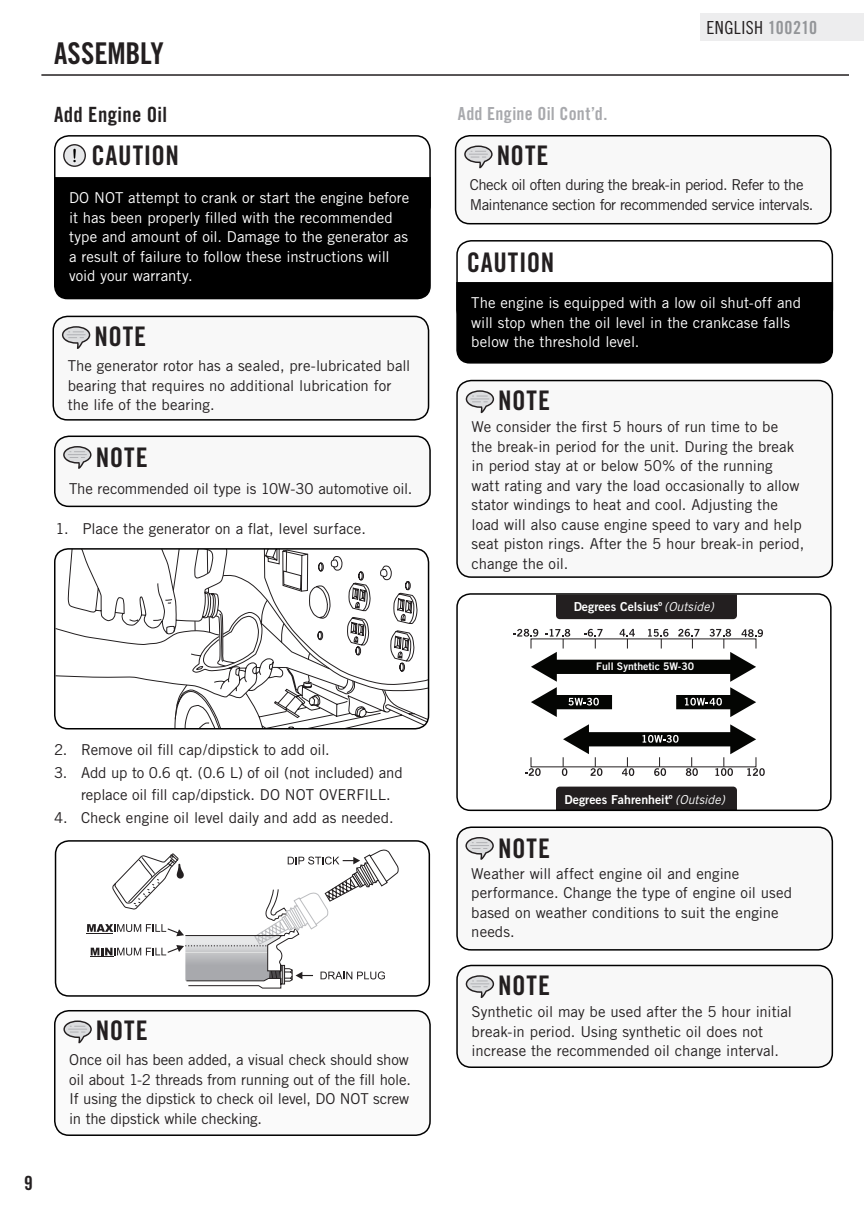
<style>
.page{position:relative;width:864px;height:1215px;background:#fff}
.page>*{position:absolute;margin:0;border:0;box-sizing:border-box;transform-origin:0 0}
.t1{font:30px "Trade Gothic Bold Cond Twenty";letter-spacing:-.005em;color:#231f20}
.t2{font:27px "Trade Gothic Bold Cond Twenty";letter-spacing:.025em;color:#231f20}
.t3{font:21px "Trade Gothic Bold Cond Twenty";letter-spacing:.015em;color:#231f20}
.t4{font:19.5px "Trade Gothic Bold Cond Twenty";color:#231f20}
.t5{font:18px "Trade Gothic Bold Cond Twenty";letter-spacing:.015em;color:#a8a9ad}
.t6{font:18px "Trade Gothic Cond Eighteen";letter-spacing:.025em;color:#231f20}
.t7{font:15px/19.5px "Trade Gothic";letter-spacing:-.005em;color:#231f20}
.t8{font:15px/19.5px "Trade Gothic";color:#fff}
.t9{font:15px/19.5px "Trade Gothic";letter-spacing:-.035em;color:#231f20}
.t10{font:12.45px "Trade Gothic Bold Two";color:#fff}
.t11{font:10.5px "Trade Gothic Bold Two";color:#fff}
.s1{font-family:"Trade Gothic Bold Cond Twenty";color:#939598}
.s2{font-family:"Trade Gothic";font-style:italic}
</style>
<div class="page">
<hr style="left:41px;top:74px;width:808px;height:2px;background:#231f20">
<div style="left:700px;top:14px;width:164px;height:27px;background:#ededee"></div>
<svg style="left:86px;top:850px;width:312px;height:139px"></svg>
<div style="left:55px;top:840px;width:375px;height:157px;border:2px solid #000;border-radius:14px"></div>
<svg style="left:56px;top:550px;width:73px;height:128px"></svg>
<svg style="left:129px;top:549px;width:300px;height:179px"></svg>
<div style="left:54px;top:548px;width:375px;height:182px;border:2px solid #000;border-radius:14px"></div>
<div style="left:456px;top:240px;width:377px;height:85px;border:2px solid #000;border-radius:14px"></div>
<div style="left:456px;top:281px;width:378px;height:83px;background:#000"></div>
<div style="left:54px;top:135px;width:377px;height:85px;border:2px solid #000;border-radius:14px"></div>
<div style="left:54px;top:176px;width:377px;height:124px;background:#000"></div>
<svg style="left:63px;top:144px;width:23px;height:23px"></svg>
<div style="left:53px;top:316px;width:376px;height:104px;background:#f8f8f8;border-radius:14px"></div>
<div style="left:52px;top:316px;width:377px;height:105px;border:2px solid #000;border-radius:14px"></div>
<svg style="left:62px;top:326px;width:28px;height:23px"></svg>
<div style="left:55px;top:436px;width:375px;height:70px;background:#f8f8f8;border-radius:14px"></div>
<div style="left:54px;top:436px;width:377px;height:71px;border:2px solid #000;border-radius:14px"></div>
<svg style="left:63px;top:446px;width:29px;height:23px"></svg>
<div style="left:55px;top:1011px;width:375px;height:124px;background:#fafafa;border-radius:14px"></div>
<div style="left:54px;top:1010px;width:377px;height:126px;border:2px solid #000;border-radius:14px"></div>
<svg style="left:63px;top:1020px;width:29px;height:23px"></svg>
<div style="left:456px;top:136px;width:375px;height:88px;background:#f8f8f8;border-radius:14px"></div>
<div style="left:455px;top:135px;width:377px;height:89px;border:2px solid #000;border-radius:14px"></div>
<svg style="left:464px;top:146px;width:29px;height:22px"></svg>
<div style="left:556px;top:787px;width:181px;height:21px;background:#231f20"></div>
<div style="left:676px;top:695px;width:59px;height:14px;background:#040503"></div>
<div style="left:552px;top:695px;width:60px;height:14px;background:#040503"></div>
<div style="left:585px;top:732px;width:150px;height:14px;background:#040503"></div>
<svg style="left:642px;top:735px;width:37px;height:8px"></svg>
<div style="left:556px;top:660px;width:176px;height:14px;background:#040503"></div>
<svg style="left:525px;top:768px;width:16px;height:8px"></svg>
<svg style="left:562px;top:724px;width:40px;height:52px"></svg>
<svg style="left:654px;top:757px;width:12px;height:19px"></svg>
<svg style="left:686px;top:757px;width:12px;height:19px"></svg>
<svg style="left:715px;top:724px;width:50px;height:52px"></svg>
<div style="left:556px;top:596px;width:181px;height:23px;background:#231f20"></div>
<svg style="left:622px;top:757px;width:12px;height:19px"></svg>
<svg style="left:620px;top:629px;width:15px;height:20px"></svg>
<svg style="left:648px;top:629px;width:21px;height:20px"></svg>
<svg style="left:514px;top:629px;width:89px;height:88px"></svg>
<svg style="left:678px;top:629px;width:85px;height:88px"></svg>
<div style="left:456px;top:593px;width:376px;height:218px;border:2px solid #000;border-radius:14px"></div>
<div style="left:457px;top:965px;width:375px;height:102px;background:#f8f8f8;border-radius:14px"></div>
<div style="left:456px;top:965px;width:377px;height:103px;border:2px solid #000;border-radius:14px"></div>
<svg style="left:466px;top:975px;width:28px;height:23px"></svg>
<div style="left:457px;top:381px;width:375px;height:196px;background:#f8f8f8;border-radius:14px"></div>
<div style="left:456px;top:380px;width:377px;height:198px;border:2px solid #000;border-radius:14px"></div>
<svg style="left:466px;top:390px;width:28px;height:23px"></svg>
<div style="left:457px;top:827px;width:375px;height:123px;background:#f8f8f8;border-radius:14px"></div>
<div style="left:456px;top:826px;width:377px;height:125px;border:2px solid #000;border-radius:14px"></div>
<svg style="left:465px;top:837px;width:29px;height:23px"></svg>
<h1 class="t1" style="left:54px;top:35px;width:111px">ASSEMBLY</h1>
<h3 class="t3" style="left:54px;top:102px;width:115px">Add Engine Oil</h3>
<p class="t5" style="left:458px;top:102px;width:151px">Add Engine Oil Cont’d.</p>
<h2 class="t2" style="left:91px;top:139px;width:89px">CAUTION</h2>
<h2 class="t2" style="left:497px;top:139px;width:53px">NOTE</h2>
<p class="t6" style="left:706px;top:17px;width:112px">ENGLISH <span class="s1">100210</span></p>
<p class="t8" style="left:69px;top:188px;width:342px">DO NOT attempt to crank or start the engine before it has been properly filled with the recommended type and amount of oil. Damage to the generator as a result of failure to follow these instructions will void your warranty.</p>
<h2 class="t2" style="left:94px;top:320px;width:53px">NOTE</h2>
<p class="t7" style="left:68px;top:356px;width:344px">The generator rotor has a sealed, pre-lubricated ball bearing that requires no additional lubrication for the life of the bearing.</p>
<h2 class="t2" style="left:96px;top:441px;width:53px">NOTE</h2>
<p class="t7" style="left:69px;top:479px;width:345px">The recommended oil type is 10W-30 automotive oil.</p>
<p class="t7" style="left:56px;top:518px;width:312px">1. Place the generator on a flat, level surface.</p>
<p class="t9" style="left:470px;top:175px;width:345px">Check oil often during the break-in period. Refer to the<br>Maintenance section for recommended service intervals.</p>
<h2 class="t2" style="left:467px;top:246px;width:89px">CAUTION</h2>
<p class="t8" style="left:471px;top:293px;width:331px">The engine is equipped with a low oil shut-off and will stop when the oil level in the crankcase falls below the threshold level.</p>
<h2 class="t2" style="left:498px;top:384px;width:53px">NOTE</h2>
<p class="t7" style="left:472px;top:417px;width:334px">We consider the first 5 hours of run time to be<br>the break-in period for the unit. During the break in period stay at or below 50% of the running watt rating and vary the load occasionally to allow stator windings to heat and cool. Adjusting the load will also cause engine speed to vary and help seat piston rings. After the 5 hour break-in period, change the oil.</p>
<p class="t10" style="left:574px;top:599px;width:142px">Degrees Celsiusº<span class="s2">(Outside)</span></p>
<p class="t11" style="left:596px;top:660px;width:99px">Full Synthetic 5W-30</p>
<p class="t7" style="left:54px;top:740px;width:277px">2. Remove oil fill cap/dipstick to add oil.</p>
<p class="t7" style="left:81px;top:761px;width:323px;line-height:22.5px;text-indent:-27px">3. Add up to 0.6 qt. (0.6 L) of oil (not included) and replace oil fill cap/dipstick. DO NOT OVERFILL.</p>
<p class="t7" style="left:54px;top:808px;width:341px">4. Check engine oil level daily and add as needed.</p>
<h3 class="t4" style="left:24px;top:1172px;width:10px">9</h3>
<h2 class="t2" style="left:96px;top:1014px;width:53px">NOTE</h2>
<p class="t7" style="left:69px;top:1050px;width:343px">Once oil has been added, a visual check should show oil about 1-2 threads from running out of the fill hole.<br>If using the dipstick to check oil level, DO NOT screw in the dipstick while checking.</p>
<h2 class="t2" style="left:498px;top:832px;width:53px">NOTE</h2>
<p class="t10" style="left:565px;top:792px;width:162px">Degrees Fahrenheitº <span class="s2">(Outside)</span></p>
<p class="t7" style="left:471px;top:864px;width:322px">Weather will affect engine oil and engine performance. Change the type of engine oil used based on weather conditions to suit the engine needs.</p>
<h2 class="t2" style="left:498px;top:969px;width:53px">NOTE</h2>
<p class="t7" style="left:472px;top:1002px;width:322px">Synthetic oil may be used after the 5 hour initial break-in period. Using synthetic oil does not increase the recommended oil change interval.</p>
</div>
